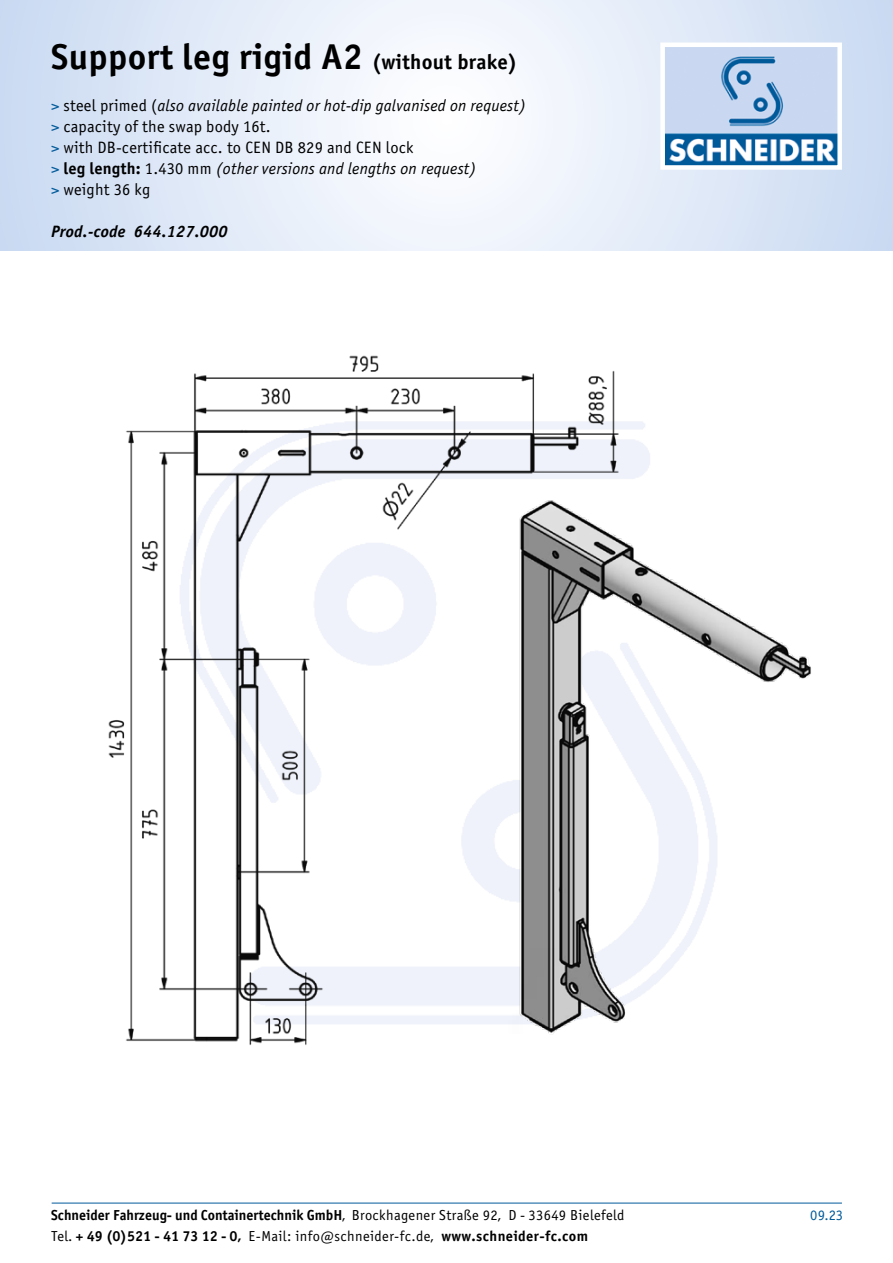
<style>
.page{position:relative;width:893px;height:1263px;background:#fff}
.page>*{position:absolute;margin:0;border:0;box-sizing:border-box;transform-origin:0 0}
.t1{font:36px "Officina Sans Bold ITC";letter-spacing:.01em;color:#000}
.t2{font:16.5px/21px "Officina Sans Book ITC";letter-spacing:.01em;color:#000}
.t3{font:italic 16.5px "Officina Sans Bold ITC";letter-spacing:.01em;color:#000}
.t4{font:14.55px "Officina Sans Bold ITC";color:#000}
.t5{font:14.55px "Officina Sans Bold ITC";letter-spacing:.025em;color:#000}
.t6{font:14.55px "Officina Sans Book ITC";color:#005a9a}
.s1{font-size:21px}
.s2{color:#005a9a}
.s3{font-style:italic}
.s4{font-family:"Officina Sans Bold ITC"}
.s5{font-family:"Officina Sans Book ITC"}
</style>
<div class="page">
<svg style="left:0;top:0;width:893px;height:251px"></svg>
<img style="left:665px;top:48px;width:172px;height:117px">
<div style="left:660px;top:43px;width:182px;height:127px;border:4px solid #fff"></div>
<hr style="left:52px;top:1203px;width:790px;height:1px;background:#005a9a">
<img style="left:108px;top:355px;width:703px;height:690px">
<h1 class="t1" style="left:51px;top:34px;width:468px">Support leg rigid A2 <span class="s1">(without brake)</span></h1>
<p class="t2" style="left:51px;top:95px;width:477px"><span class="s2">&gt;</span> steel primed (<span class="s3">also available painted or hot-dip galvanised on request) </span><span class="s2">&gt;</span> capacity of the swap body 16t.<br><span class="s2">&gt;</span> with DB-certificate acc. to CEN DB 829 and CEN lock<br><span class="s2">&gt;</span> <span class="s4">leg length:</span> 1.430 mm <span class="s3">(other versions and lengths on request)<br></span><span class="s2">&gt;</span> weight 36 kg</p>
<p class="t3" style="left:51px;top:221px;width:178px">Prod.-code 644.127.000</p>
<p class="t4" style="left:51px;top:1206px;width:575px">Schneider Fahrzeug- und Containertechnik GmbH<span class="s5">, Brockhagener Straße 92, D - 33649 Bielefeld</span></p>
<p class="t6" style="left:810px;top:1206px;width:34px">09.23</p>
<p class="t5" style="left:51px;top:1227px;width:539px"><span class="s5">Tel.</span> + 49 (0)521 - 41 73 12 - 0, <span class="s5">E-Mail: info@schneider-fc.de,</span> www.schneider-fc.com</p>
</div>
